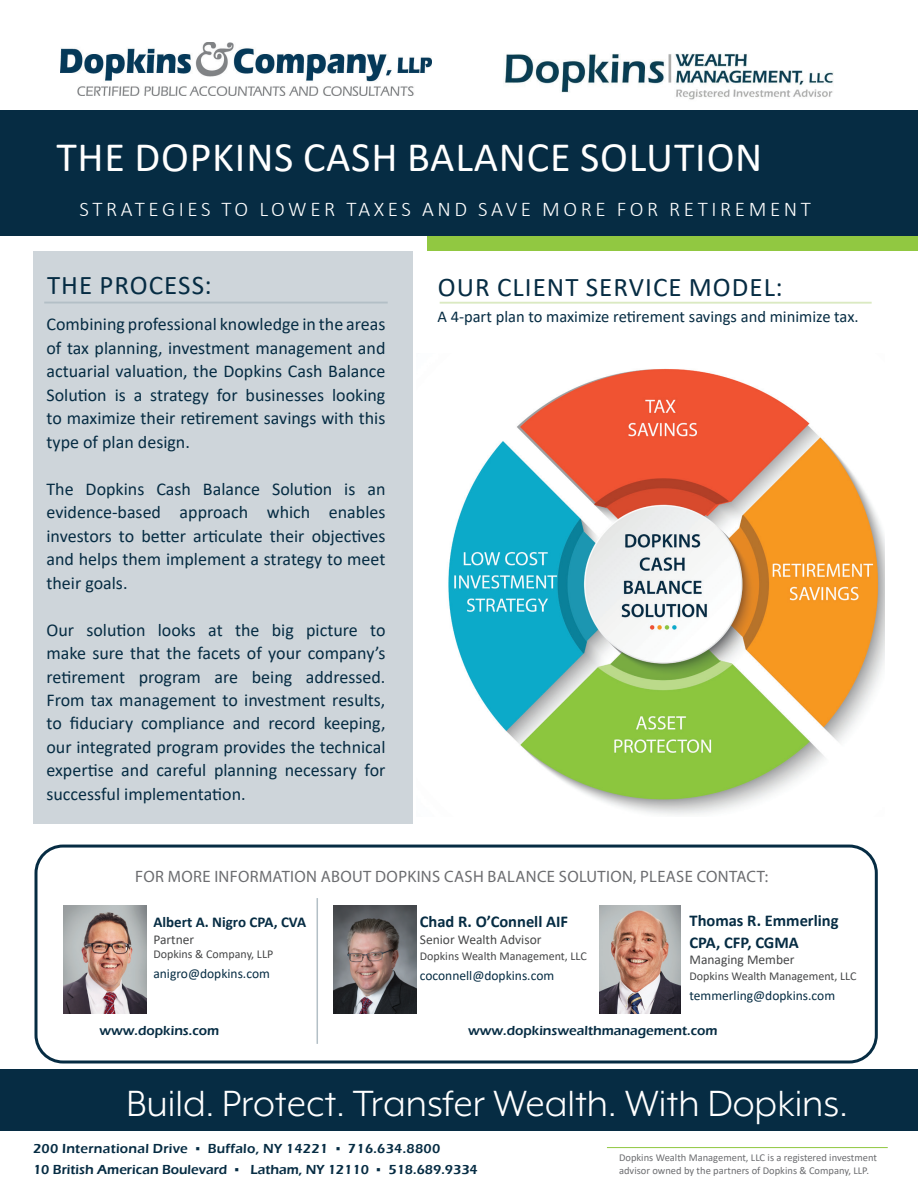
<style>
.page{position:relative;width:918px;height:1188px;background:#fff}
.page>*{position:absolute;margin:0;border:0;box-sizing:border-box;transform-origin:0 0}
.t1{font:42px "Mr Eaves XL Mod OT";color:#fff}
.t2{font:42px "Calibri";letter-spacing:.02em;color:#fff}
.t3{font:27px "Calibri";letter-spacing:.04em;color:#062c43}
.t4{font:300 21px "Calibri";letter-spacing:.17em;color:#fff}
.t5{font:18px/23.4px "Calibri";color:#062c43;text-align:justify}
.t6{font:16.5px "Myriad Pro";letter-spacing:.02em;color:#6c6d70}
.t7{font:16.5px "Calibri";color:#062c43}
.t8{font:700 16.5px/21.6px "Calibri";color:#062c43}
.t9{font:700 15px "Calibri";color:#062c43}
.t10{font:600 13.5px/21px "Eras ITC";color:#062c43}
.t11{font:13.5px "Calibri";color:#062c43}
.t12{font:13.5px "Calibri";color:#464748}
.t13{font:12px "Calibri";color:#464748}
.t14{font:10.5px/12.6px "Calibri";color:#6c6d70}
.s1{font-family:"Calibri";font-weight:400}
</style>
<div class="page">
<div style="left:0;top:110px;width:918px;height:125px;background:#062c43"></div>
<div style="left:427px;top:236px;width:491px;height:15px;background:#91c841"></div>
<hr style="left:607px;top:1147px;width:281px;height:1px;background:#91c841">
<div style="left:33px;top:251px;width:379px;height:573px;background:#ced5da"></div>
<div style="left:34px;top:845px;width:844px;height:219px;border:3px solid #062c43;border-radius:27px"></div>
<img style="left:64px;top:906px;width:82px;height:108px">
<div style="left:0;top:1069px;width:918px;height:62px;background:#062c43"></div>
<img style="left:60px;top:42px;width:372px;height:53px">
<img style="left:504px;top:53px;width:330px;height:47px">
<img style="left:448px;top:369px;width:437px;height:446px">
<img style="left:334px;top:906px;width:82px;height:108px">
<hr style="left:44px;top:302px;width:344px;height:1px;background:#b3bfc6">
<hr style="left:440px;top:302px;width:432px;height:2px;background:#dbeac2">
<img style="left:600px;top:906px;width:81px;height:108px">
<hr style="left:317px;top:898px;width:1px;height:146px;background:#b3bfc6">
<h1 class="t2" style="left:56px;top:128px;width:708px">THE DOPKINS CASH BALANCE SOLUTION</h1>
<p class="t4" style="left:80px;top:196px;width:733px">STRATEGIES TO LOWER TAXES AND SAVE MORE FOR RETIREMENT</p>
<h2 class="t3" style="left:47px;top:267px;width:166px">THE PROCESS:</h2>
<p class="t5" style="left:46px;top:312px;width:340px">Combining professional knowledge in the areas of tax planning, investment management and actuarial valuation, the Dopkins Cash Balance Solution is a strategy for businesses looking to maximize their retirement savings with this type of plan design.</p>
<p class="t5" style="left:46px;top:477px;width:340px">The Dopkins Cash Balance Solution is an evidence-based approach which enables investors to better articulate their objectives and helps them implement a strategy to meet their goals.</p>
<p class="t5" style="left:46px;top:617px;width:341px">Our solution looks at the big picture to make sure that the facets of your company’s retirement program are being addressed.<br>From tax management to investment results, to fiduciary compliance and record keeping, our integrated program provides the technical expertise and careful planning necessary for successful implementation.</p>
<h2 class="t3" style="left:438px;top:268px;width:346px">OUR CLIENT SERVICE MODEL:</h2>
<p class="t7" style="left:437px;top:305px;width:423px">A 4-part plan to maximize retirement savings and minimize tax.</p>
<p class="t6" style="left:135px;top:866px;width:635px">FOR MORE INFORMATION ABOUT DOPKINS CASH BALANCE SOLUTION, PLEASE CONTACT:</p>
<p class="t9" style="left:153px;top:912px;width:154px">Albert A. Nigro CPA, CVA</p>
<p class="t12" style="left:153px;top:930px;width:42px">Partner</p>
<p class="t13" style="left:153px;top:946px;width:121px">Dopkins &amp; Company, LLP</p>
<p class="t11" style="left:153px;top:964px;width:118px">anigro@dopkins.com</p>
<p class="t8" style="left:420px;top:911px;width:150px">Chad R. O’Connell AIF</p>
<p class="t12" style="left:420px;top:930px;width:123px">Senior Wealth Advisor</p>
<p class="t13" style="left:420px;top:948px;width:169px">Dopkins Wealth Management, LLC</p>
<p class="t11" style="left:420px;top:966px;width:136px">coconnell@dopkins.com</p>
<p class="t8" style="left:690px;top:910px;width:151px">Thomas R. Emmerling<br>CPA, CFP, CGMA</p>
<p class="t12" style="left:690px;top:950px;width:107px">Managing Member</p>
<p class="t13" style="left:690px;top:968px;width:169px">Dopkins Wealth Management, LLC</p>
<p class="t11" style="left:690px;top:986px;width:147px">temmerling@dopkins.com</p>
<p class="t10" style="left:99px;top:1020px;width:121px">www.dopkins.com</p>
<p class="t10" style="left:468px;top:1020px;width:251px">www.dopkinswealthmanagement.com</p>
<h1 class="t1" style="left:127px;top:1082px;width:723px">Build. Protect. Transfer Wealth. With Dopkins.</h1>
<p class="t14" style="left:619px;top:1151px;width:259px">Dopkins Wealth Management, LLC is a registered investment advisor owned by the partners of Dopkins &amp; Company, LLP.</p>
<p class="t10" style="left:33px;top:1138px;width:446px">200 International Drive <span class="s1">▪</span> Buffalo, NY 14221 <span class="s1">▪</span> 716.634.8800<br>10 British American Boulevard <span class="s1">▪</span> Latham, NY 12110 <span class="s1">▪</span> 518.689.9334</p>
</div>
